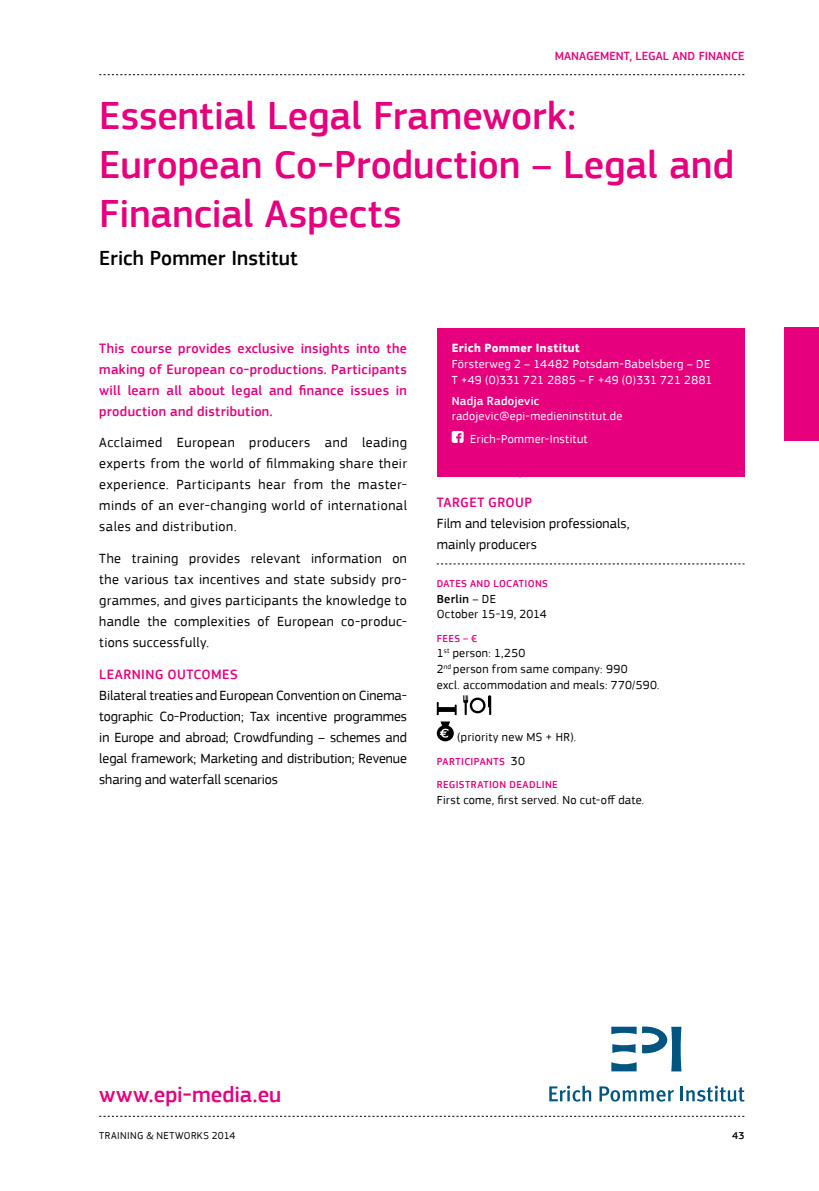
<style>
.page{position:relative;width:819px;height:1191px;background:#fff}
.page>*{position:absolute;margin:0;border:0;box-sizing:border-box;transform-origin:0 0}
.t1{font:500 40.25px/49px "PF Square Sans Pro";color:#e6007d}
.t2{font:500 22.75px "PF Square Sans Pro";letter-spacing:.005em;color:#e6007d}
.t3{font:500 21px "PF Square Sans Pro";letter-spacing:.005em;color:#000}
.t4{font:14px/21px "PF Square Sans Pro";letter-spacing:.02em;color:#000;text-align:justify}
.t5{font:500 14px/21px "PF Square Sans Pro";letter-spacing:.025em;color:#e6007d;text-align:justify}
.t6{font:12.25px/15.8px "PF Square Sans Pro";letter-spacing:.025em;color:#000}
.t7{font:12.25px/15.8px "PF Square Sans Pro";letter-spacing:.025em;color:#fff}
.t8{font:500 12.25px "PF Square Sans Pro";color:#e6007d}
.t9{font:700 12.25px "PF Square Sans Pro";letter-spacing:.03em;color:#fff}
.t10{font:500 12.25px "PF Square Sans Pro";letter-spacing:.02em;color:#fff}
.t11{font:500 10.5px "PF Square Sans Pro";letter-spacing:.04em;color:#e6007d}
.t12{font:10.5px "PF Square Sans Pro";letter-spacing:.035em;color:#000}
.t13{font:500 10.5px "PF Square Sans Pro";color:#000}
.s1{font-weight:500}
.s2{font-weight:400;font-size:12.25px;color:#000}
</style>
<div class="page">
<svg style="left:99px;top:74px;width:645px;height:1px"></svg>
<svg style="left:99px;top:1116px;width:645px;height:1px"></svg>
<div style="left:784px;top:327px;width:35px;height:114px;background:#e6007d"></div>
<div style="left:437px;top:328px;width:307px;height:148px;background:#e6007d"></div>
<svg style="left:451px;top:431px;width:12px;height:12px"></svg>
<svg style="left:437px;top:563px;width:307px;height:1px"></svg>
<svg style="left:437px;top:702px;width:19px;height:13px"></svg>
<svg style="left:463px;top:695px;width:5px;height:20px"></svg>
<svg style="left:488px;top:695px;width:3px;height:20px"></svg>
<svg style="left:469px;top:697px;width:17px;height:17px"></svg>
<div style="left:469px;top:697px;width:17px;height:17px;border:1px solid #fff;border-radius:50%"></div>
<div style="left:472px;top:700px;width:11px;height:11px;background:#fff;border-radius:50%"></div>
<svg style="left:437px;top:721px;width:17px;height:20px"></svg>
<svg style="left:549px;top:1085px;width:42px;height:16px"></svg>
<svg style="left:599px;top:1086px;width:75px;height:15px"></svg>
<hr style="left:680px;top:1086px;width:3px;height:15px;background:#005680">
<svg style="left:686px;top:1085px;width:58px;height:16px"></svg>
<svg style="left:611px;top:1026px;width:25px;height:8px"></svg>
<svg style="left:612px;top:1044px;width:23px;height:9px"></svg>
<svg style="left:611px;top:1062px;width:25px;height:9px"></svg>
<svg style="left:642px;top:1026px;width:39px;height:45px"></svg>
<p class="t8" style="left:555px;top:48px;width:191px">MANAGEMENT, LEGAL AND FINANCE</p>
<h1 class="t1" style="left:99px;top:92px;width:636px">Essential Legal Framework:<br>European Co-Production – Legal and<br>Financial Aspects</h1>
<h3 class="t3" style="left:99px;top:246px;width:200px">Erich Pommer Institut</h3>
<p class="t5" style="left:99px;top:338px;width:309px">This course provides exclusive insights into the making of European co-productions. Participants will learn all about legal and finance issues in production and distribution.</p>
<p class="t4" style="left:99px;top:432px;width:309px">Acclaimed European producers and leading experts from the world of filmmaking share their experience. Participants hear from the master&shy;minds of an ever-changing world of international sales and distribution.</p>
<p class="t4" style="left:99px;top:548px;width:309px">The training provides relevant information on the various tax incentives and state subsidy pro&shy;grammes, and gives participants the knowledge to handle the complexities of European co-produc&shy;tions successfully.</p>
<p class="t5" style="left:99px;top:663px;width:140px">LEARNING OUTCOMES</p>
<p class="t4" style="left:99px;top:684px;width:309px">Bilateral treaties and European Convention on Cinema&shy;tographic Co-Production; Tax incentive programmes in Europe and abroad; Crowdfunding – schemes and legal framework; Marketing and distribution; Revenue sharing and waterfall scenarios</p>
<p class="t9" style="left:451px;top:341px;width:130px">Erich Pommer Institut</p>
<p class="t7" style="left:451px;top:356px;width:262px">Försterweg 2 – 14482 Potsdam-Babelsberg – DE<br>T +49 (0)331 721 2885 – F +49 (0)331 721 2881</p>
<p class="t10" style="left:451px;top:393px;width:89px">Nadja Radojevic</p>
<p class="t7" style="left:470px;top:405px;width:154px;line-height:22.4px;text-indent:-19px">radojevic@epi-medieninstitut.de<br>Erich-Pommer-Institut</p>
<p class="t5" style="left:437px;top:492px;width:97px">TARGET GROUP</p>
<p class="t4" style="left:437px;top:513px;width:194px">Film and television professionals, mainly producers</p>
<p class="t11" style="left:437px;top:577px;width:113px">DATES AND LOCATIONS</p>
<p class="t6" style="left:437px;top:591px;width:111px"><span class="s1">Berlin</span> – DE<br>October 15-19, 2014</p>
<p class="t11" style="left:437px;top:632px;width:42px">FEES – €</p>
<p class="t6" style="left:437px;top:645px;width:224px">1<sup>st</sup> person: 1,250<br>2<sup>nd</sup> person from same company: 990<br>excl. accommodation and meals: 770/590.</p>
<p class="t6" style="left:457px;top:729px;width:121px">(priority new MS + HR).</p>
<p class="t11" style="left:437px;top:755px;width:90px">PARTICIPANTS <span class="s2">30</span></p>
<p class="t11" style="left:437px;top:778px;width:122px">REGISTRATION DEADLINE</p>
<p class="t6" style="left:437px;top:791px;width:209px">First come, first served. No cut-off date.</p>
<h2 class="t2" style="left:99px;top:1080px;width:184px">www.epi-media.eu</h2>
<p class="t12" style="left:99px;top:1129px;width:137px">TRAINING &amp; NETWORKS 2014</p>
<p class="t13" style="left:732px;top:1129px;width:14px">43</p>
</div>
